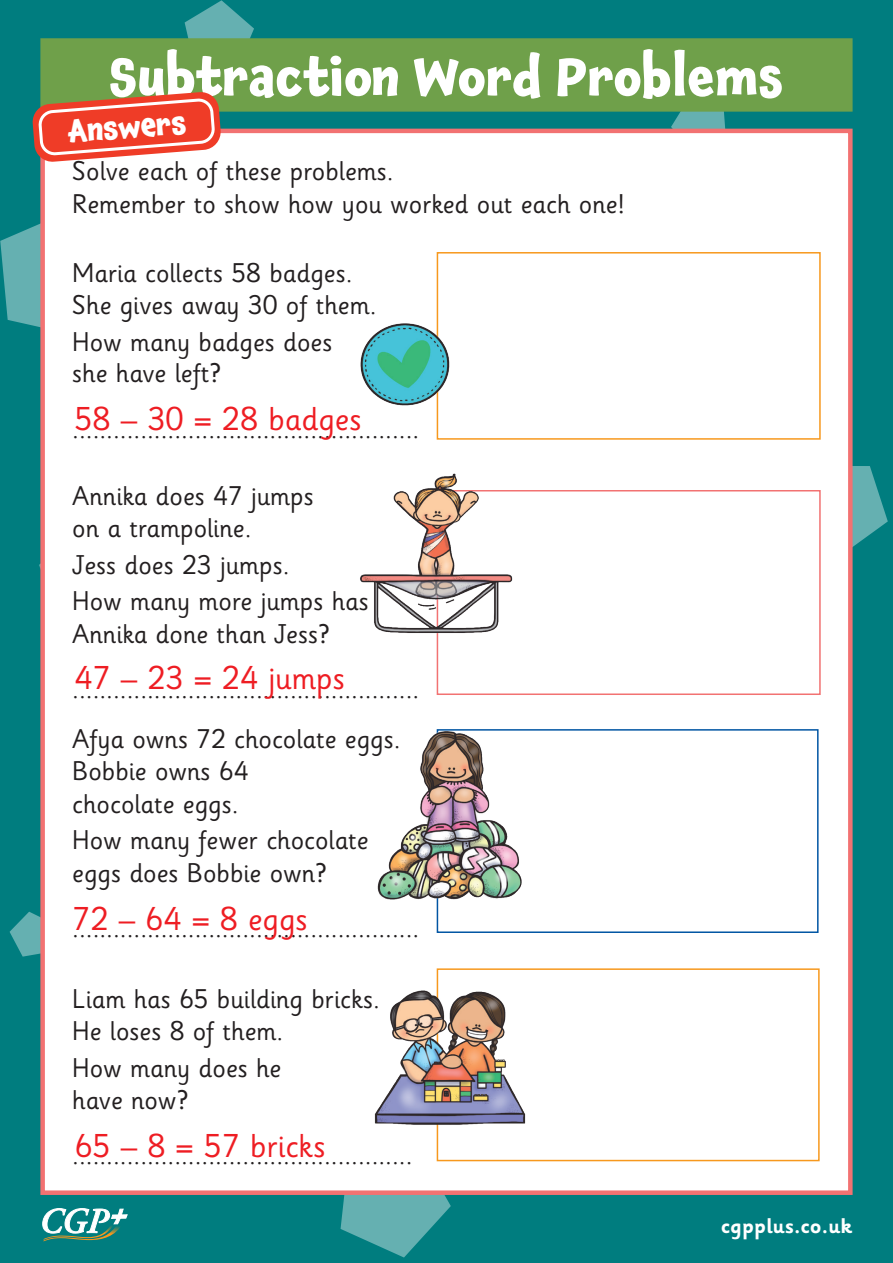
<style>
.page{position:relative;width:893px;height:1263px;background:#007d7f}
.page>*{position:absolute;margin:0;border:0;box-sizing:border-box;transform-origin:0 0}
.t1{font:700 52.5px "Chaloops";color:#fff}
.t2{font:33px "Sassoon Infant Std";color:#ee1d23}
.t3{font:700 30.3px "Chaloops";color:#fff}
.t4{font:27px/32.4px "Sassoon Infant Std";color:#231f20}
.t5{font:700 21.15px "Sassoon Infant Std";color:#fff}
</style>
<div class="page">
<svg style="left:43px;top:1208px;width:84px;height:33px"></svg>
<svg style="left:0;top:224px;width:40px;height:103px"></svg>
<svg style="left:10px;top:912px;width:30px;height:45px"></svg>
<svg style="left:185px;top:0;width:69px;height:38px"></svg>
<svg style="left:671px;top:112px;width:55px;height:17px"></svg>
<svg style="left:853px;top:466px;width:35px;height:81px"></svg>
<svg style="left:341px;top:1195px;width:110px;height:62px"></svg>
<div style="left:40px;top:129px;width:813px;height:1066px;background:#fff;border:4px solid #f27272"></div>
<div style="left:41px;top:39px;width:811px;height:72px;background:#6fa04a"></div>
<div style="left:40px;top:38px;width:813px;height:74px;border:2px solid #6fa04a"></div>
<div style="left:437px;top:252px;width:384px;height:188px;border:2px solid #f7981d"></div>
<div style="left:437px;top:490px;width:384px;height:205px;border:2px solid #f27272"></div>
<div style="left:437px;top:729px;width:382px;height:204px;border:2px solid #0155a3"></div>
<div style="left:437px;top:968px;width:383px;height:193px;border:2px solid #f7981d"></div>
<img style="left:360px;top:473px;width:154px;height:161px">
<img style="left:377px;top:729px;width:146px;height:173px">
<img style="left:374px;top:989px;width:152px;height:138px">
<img style="left:360px;top:322px;width:90px;height:85px">
<svg style="left:32px;top:91px;width:189px;height:71px"></svg>
<h1 class="t1" style="left:109px;top:34px;width:676px">Subtraction Word Problems</h1>
<p class="t3" style="left:67px;top:114px;width:120px;rotate:-5deg">Answers</p>
<p class="t4" style="left:72px;top:156px;width:554px">Solve each of these problems.<br>Remember to show how you worked out each one!</p>
<p class="t4" style="left:72px;top:257px;width:306px">Maria collects 58 badges.<br>She gives away 30 of them.</p>
<p class="t4" style="left:72px;top:326px;width:262px;line-height:31.5px">How many badges does she have left?</p>
<p class="t2" style="left:74px;top:399px;width:289px">58 – 30 = 28 badges</p>
<p class="t4" style="left:72px;top:480px;width:243px">Annika does 47 jumps on a trampoline.</p>
<p class="t4" style="left:72px;top:547px;width:298px;line-height:36.6px">Jess does 23 jumps.<br>How many more jumps has</p>
<p class="t4" style="left:72px;top:618px;width:259px">Annika done than Jess?</p>
<p class="t2" style="left:74px;top:658px;width:272px">47 – 23 = 24 jumps</p>
<p class="t4" style="left:72px;top:723px;width:330px">Afya owns 72 chocolate eggs.<br>Bobbie owns 64<br>chocolate eggs.</p>
<p class="t4" style="left:72px;top:824px;width:298px">How many fewer chocolate eggs does Bobbie own?</p>
<p class="t2" style="left:72px;top:899px;width:237px">72 – 64 = 8 eggs</p>
<p class="t4" style="left:72px;top:983px;width:309px">Liam has 65 building bricks.<br>He loses 8 of them.</p>
<p class="t4" style="left:72px;top:1052px;width:211px">How many does he have now?</p>
<p class="t2" style="left:74px;top:1125px;width:253px">65 – 8 = 57 bricks</p>
<p class="t5" style="left:721px;top:1213px;width:133px">cgpplus.co.uk</p>
</div>
